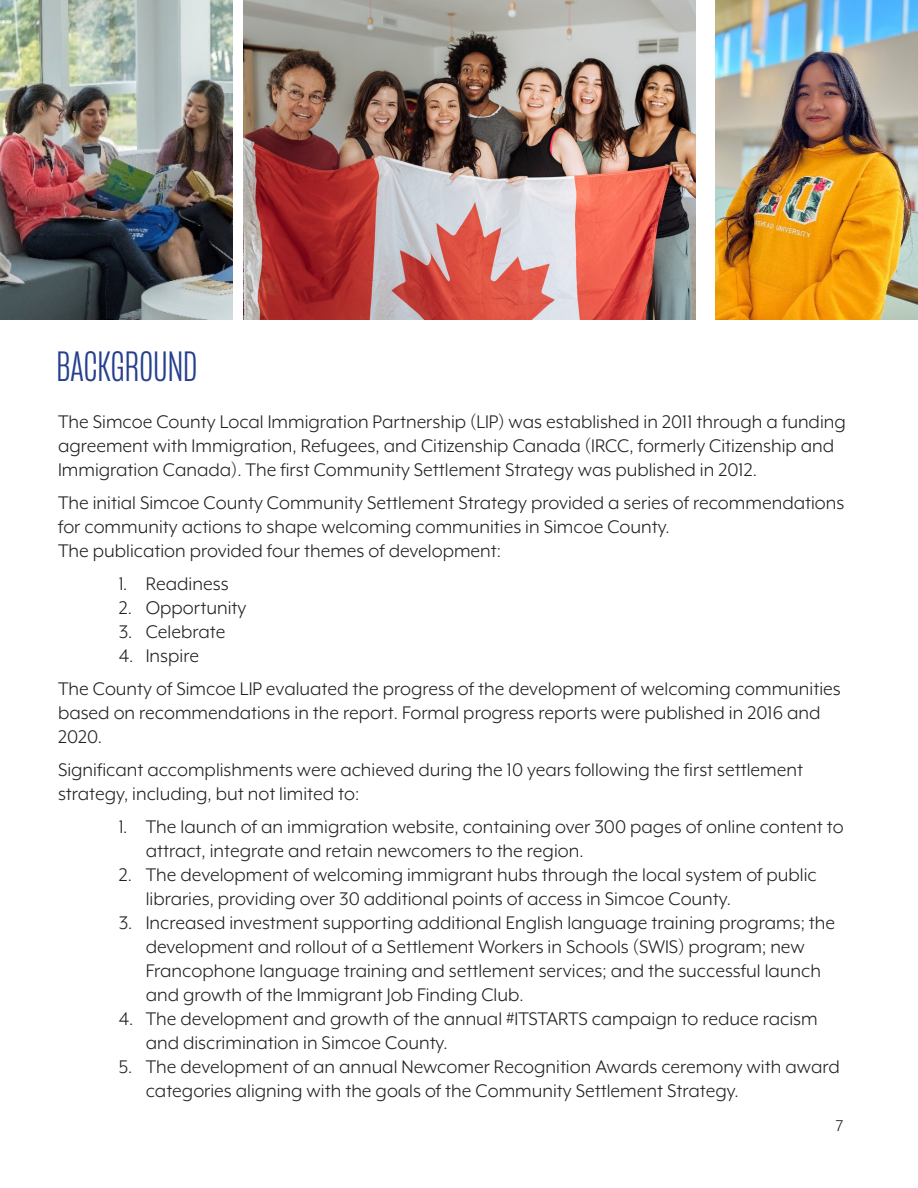
<style>
.page{position:relative;width:918px;height:1188px;background:#fff}
.page>*{position:absolute;margin:0;border:0;box-sizing:border-box;transform-origin:0 0}
.t1{font:300 43.5px "Mongoose";color:#253f8e}
.t2{font:21px/24px "Mr Eaves XL Mod OT";color:#231f20}
.t3{font:18px "Mr Eaves XL Mod OT";color:#231f20}
</style>
<div class="page">
<img style="left:244px;top:0;width:452px;height:320px">
<img style="left:0;top:0;width:232px;height:320px">
<img style="left:716px;top:0;width:202px;height:320px">
<p class="t1" style="left:57px;top:342px;width:142px">BACKGROUND</p>
<p class="t2" style="left:58px;top:409px;width:789px">The Simcoe County Local Immigration Partnership (LIP) was established in 2011 through a funding agreement with Immigration, Refugees, and Citizenship Canada (IRCC, formerly Citizenship and<br>Immigration Canada). The first Community Settlement Strategy was published in 2012.</p>
<p class="t2" style="left:58px;top:490px;width:788px">The initial Simcoe County Community Settlement Strategy provided a series of recommendations for community actions to shape welcoming communities in Simcoe County.</p>
<p class="t2" style="left:58px;top:538px;width:445px">The publication provided four themes of development:</p>
<p class="t2" style="left:119px;top:571px;width:111px">1. Readiness</p>
<p class="t2" style="left:119px;top:595px;width:129px">2. Opportunity</p>
<p class="t2" style="left:119px;top:619px;width:108px">3. Celebrate</p>
<p class="t2" style="left:119px;top:643px;width:82px">4. Inspire</p>
<p class="t2" style="left:58px;top:676px;width:784px">The County of Simcoe LIP evaluated the progress of the development of welcoming communities based on recommendations in the report. Formal progress reports were published in 2016 and<br>2020.</p>
<p class="t2" style="left:58px;top:757px;width:747px">Significant accomplishments were achieved during the 10 years following the first settlement</p>
<p class="t2" style="left:58px;top:781px;width:303px">strategy, including, but not limited to:</p>
<p class="t2" style="left:146px;top:814px;width:699px;text-indent:-27px">1. The launch of an immigration website, containing over 300 pages of online content to attract, integrate and retain newcomers to the region.</p>
<p class="t2" style="left:146px;top:862px;width:673px;text-indent:-27px">2. The development of welcoming immigrant hubs through the local system of public libraries, providing over 30 additional points of access in Simcoe County.</p>
<p class="t2" style="left:119px;top:910px;width:718px;text-align:center">3. Increased investment supporting additional English language training programs; the development and rollout of a Settlement Workers in Schools (SWIS) program; new</p>
<p class="t2" style="left:146px;top:958px;width:677px">Francophone language training and settlement services; and the successful launch and growth of the Immigrant Job Finding Club.</p>
<p class="t2" style="left:146px;top:1006px;width:674px;text-indent:-27px">4. The development and growth of the annual #ITSTARTS campaign to reduce racism and discrimination in Simcoe County.</p>
<p class="t2" style="left:146px;top:1054px;width:695px;text-indent:-27px">5. The development of an annual Newcomer Recognition Awards ceremony with award categories aligning with the goals of the Community Settlement Strategy.</p>
<p class="t3" style="left:836px;top:1117px;width:9px">7</p>
</div>
